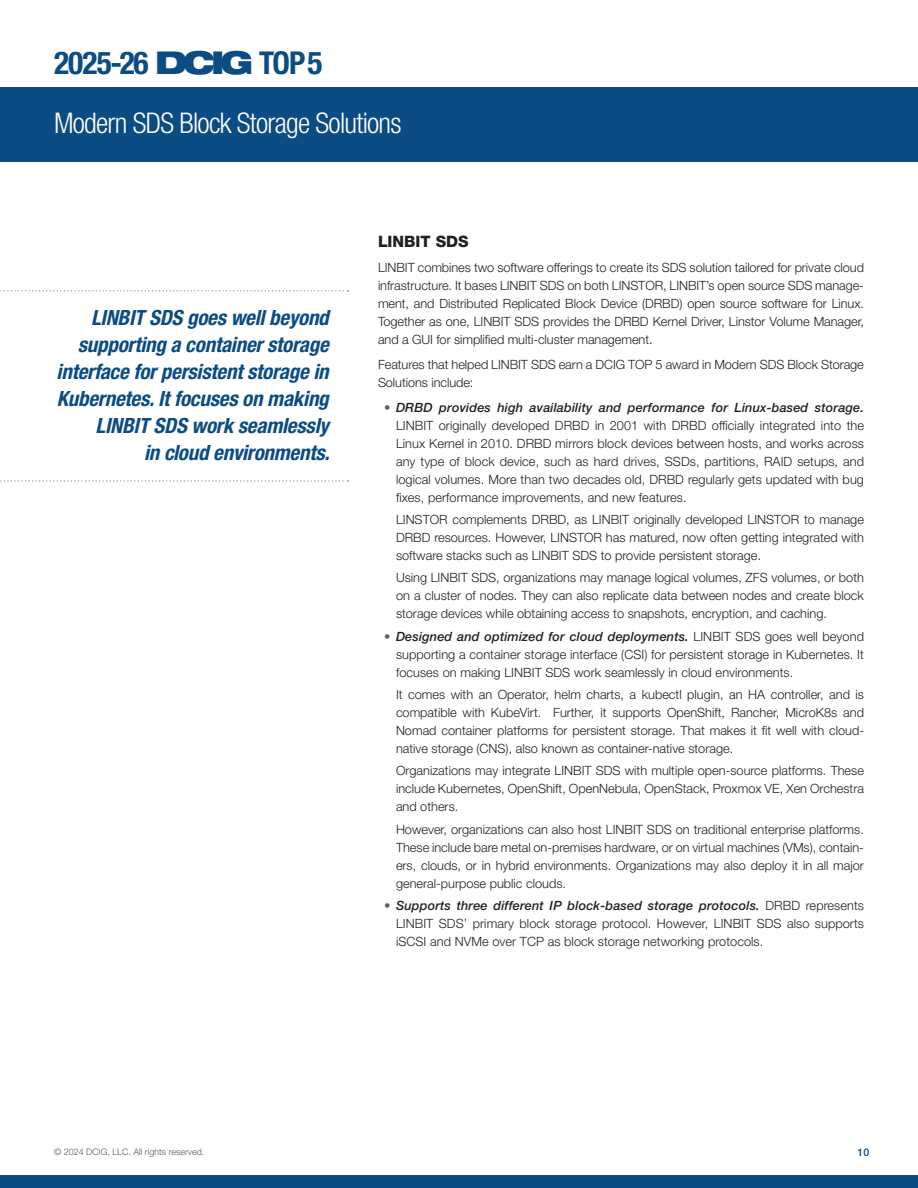
<style>
.page{position:relative;width:918px;height:1188px;background:#fff}
.page>*{position:absolute;margin:0;border:0;box-sizing:border-box;transform-origin:0 0}
.t1{font:700 condensed 31.5px "Helvetica Neue LT Std";letter-spacing:-.03em;color:#0c4c84}
.t2{font:300 condensed 28.5px "Helvetica Neue LT Std";letter-spacing:-.025em;color:#fff}
.Pull_quote{font:italic 700 condensed 21px/27px "Helvetica Neue LT Std";letter-spacing:-.01em;color:#0c4c84;text-align:right}
.Subhead___Small{font:800 15.75px "Helvetica Neue LT Std";color:#231f20}
.Bulleted_text_-_NO_BULLET{font:300 12.75px/18px "Helvetica Neue LT Std";color:#231f20;text-align:justify}
.t3{font:500 10.5px "Helvetica Neue LT Std";color:#0c4c84}
.t4{font:300 9px "Helvetica Neue LT Std";color:#58595b}
.s1{font-weight:900;font-stretch:expanded}
.s2{color:#576066}
.s3{font-weight:500;font-style:italic}
</style>
<div class="page">
<div style="left:0;top:1175px;width:918px;height:13px;background:#0c4c84"></div>
<svg style="left:0;top:290px;width:348px;height:1px"></svg>
<svg style="left:0;top:480px;width:348px;height:2px"></svg>
<div style="left:0;top:88px;width:918px;height:74px;background:#0c4c84"></div>
<h1 class="t1" style="left:54px;top:44px;width:270px">2025-26 <span class="s1">DCIG</span> TOP 5</h1>
<h2 class="t2" style="left:54px;top:107px;width:349px">Modern SDS Block Storage Solutions</h2>
<p class="Pull_quote" style="left:57px;top:304px;width:274px">LINBIT SDS goes well beyond supporting a container storage interface for persistent storage in<br>Kubernetes. It focuses on making<br>LINBIT SDS work seamlessly<br>in cloud environments.</p>
<p class="Subhead___Small" style="left:378px;top:233px;width:92px">LINBIT SDS</p>
<p class="Bulleted_text_-_NO_BULLET" style="left:378px;top:258px;width:488px">LINBIT combines two software offerings to create its SDS solution tailored for private cloud infrastructure. It bases LINBIT SDS on both LINSTOR, LINBIT’s open source SDS manage&shy;ment, and Distributed Replicated Block Device (DRBD) open source software for Linux.<br>Together as one, LINBIT SDS provides the DRBD Kernel Driver, Linstor Volume Manager, and a GUI for simplified multi-cluster management.</p>
<p class="Bulleted_text_-_NO_BULLET" style="left:378px;top:355px;width:487px">Features that helped LINBIT SDS earn a DCIG TOP 5 award in Modern SDS Block Storage<br>Solutions include:</p>
<p class="Bulleted_text_-_NO_BULLET" style="left:396px;top:398px;width:470px;text-indent:-12px"><span class="s2">•</span> <span class="s3">DRBD provides high availability and performance for Linux-based storage.<br></span>LINBIT originally developed DRBD in 2001 with DRBD officially integrated into the Linux Kernel in 2010. DRBD mirrors block devices between hosts, and works across any type of block device, such as hard drives, SSDs, partitions, RAID setups, and logical volumes. More than two decades old, DRBD regularly gets updated with bug fixes, performance improvements, and new features.</p>
<p class="Bulleted_text_-_NO_BULLET" style="left:396px;top:510px;width:470px">LINSTOR complements DRBD, as LINBIT originally developed LINSTOR to manage DRBD resources. However, LINSTOR has matured, now often getting integrated with software stacks such as LINBIT SDS to provide persistent storage.</p>
<p class="Bulleted_text_-_NO_BULLET" style="left:396px;top:569px;width:470px">Using LINBIT SDS, organizations may manage logical volumes, ZFS volumes, or both on a cluster of nodes. They can also replicate data between nodes and create block storage devices while obtaining access to snapshots, encryption, and caching.</p>
<p class="Bulleted_text_-_NO_BULLET" style="left:396px;top:627px;width:470px;text-indent:-12px"><span class="s2">•</span> <span class="s3">Designed and optimized for cloud deployments.</span> LINBIT SDS goes well beyond supporting a container storage interface (CSI) for persistent storage in Kubernetes. It focuses on making LINBIT SDS work seamlessly in cloud environments.</p>
<p class="Bulleted_text_-_NO_BULLET" style="left:396px;top:685px;width:470px">It comes with an Operator, helm charts, a kubectl plugin, an HA controller, and is compatible with KubeVirt. Further, it supports OpenShift, Rancher, MicroK8s and Nomad container platforms for persistent storage. That makes it fit well with cloud&shy;native storage (CNS), also known as container-native storage.</p>
<p class="Bulleted_text_-_NO_BULLET" style="left:396px;top:762px;width:470px">Organizations may integrate LINBIT SDS with multiple open-source platforms. These include Kubernetes, OpenShift, OpenNebula, OpenStack, Proxmox VE, Xen Orchestra and others.</p>
<p class="Bulleted_text_-_NO_BULLET" style="left:396px;top:820px;width:470px">However, organizations can also host LINBIT SDS on traditional enterprise platforms.<br>These include bare metal on-premises hardware, or on virtual machines (VMs), contain&shy;ers, clouds, or in hybrid environments. Organizations may also deploy it in all major general-purpose public clouds.</p>
<p class="Bulleted_text_-_NO_BULLET" style="left:396px;top:896px;width:470px;text-indent:-12px"><span class="s2">•</span> <span class="s3">Supports three different IP block-based storage protocols.</span> DRBD represents LINBIT SDS’ primary block storage protocol. However, LINBIT SDS also supports iSCSI and NVMe over TCP as block storage networking protocols.</p>
<p class="t4" style="left:54px;top:1147px;width:152px">© 2024 DCIG, LLC. All rights reserved.</p>
<p class="t3" style="left:857px;top:1146px;width:13px">10</p>
</div>
